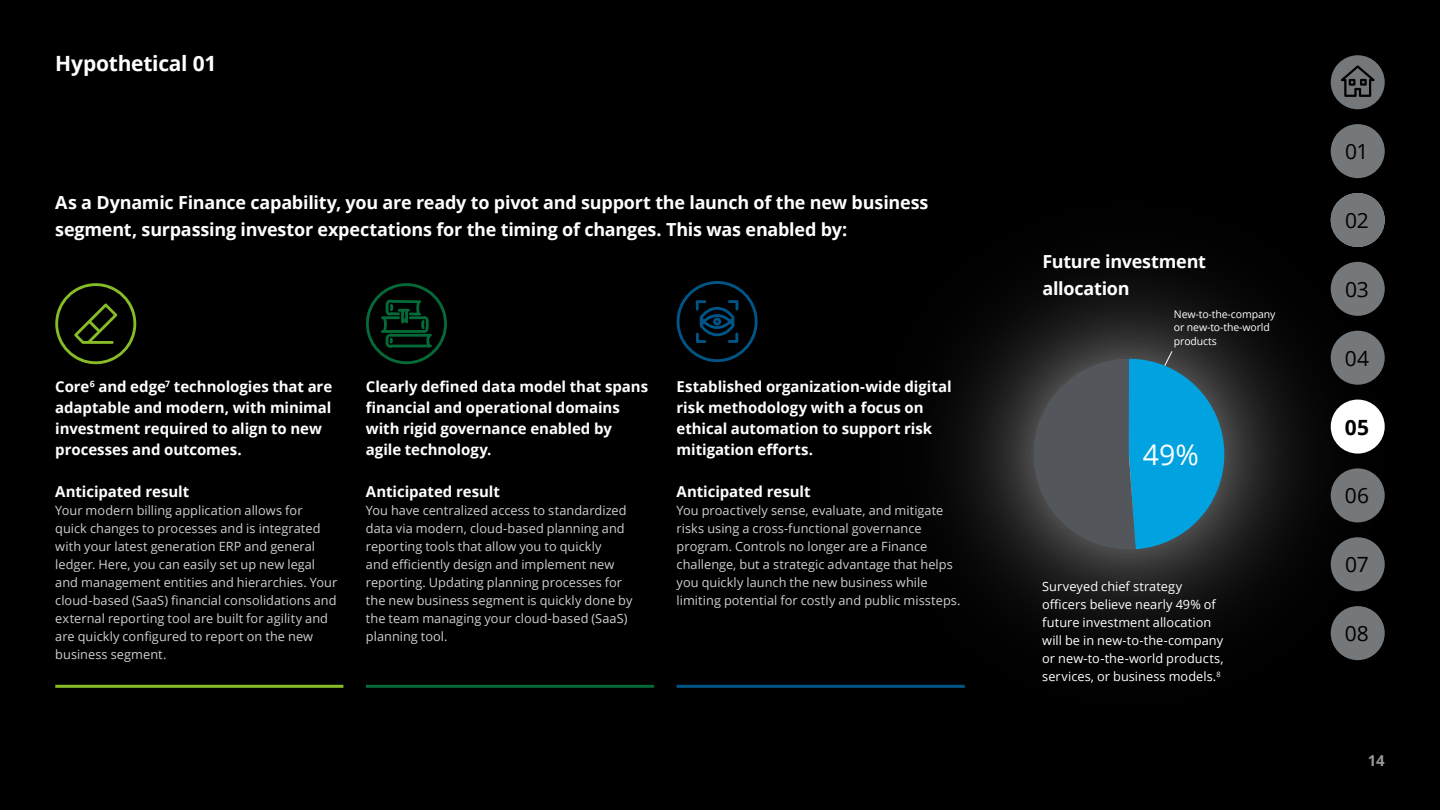
<style>
.page{position:relative;width:1440px;height:810px;background:#000}
.page>*{position:absolute;margin:0;border:0;box-sizing:border-box;transform-origin:0 0}
.t1{font:28.5px "Open Sans";color:#fff}
.t2{font:700 21px "Open Sans";letter-spacing:-.01em;color:#fff}
.t3{font:21px "Open Sans";letter-spacing:-.015em;color:#000}
.t4{font:700 21px "Open Sans";color:#000}
.t5{font:700 18px/27px "Open Sans";letter-spacing:-.015em;color:#fff}
.t6{font:700 15px/21px "Open Sans";letter-spacing:-.005em;color:#fff}
.t7{font:700 15px "Open Sans";color:#97999b}
.t8{font:12.75px/18px "Open Sans";letter-spacing:.005em;color:#d0d0ce}
.t9{font:12.75px/18px "Open Sans";letter-spacing:.005em;color:#fff}
.t10{font:10.5px/13.5px "Open Sans";letter-spacing:-.01em;color:#fff}
</style>
<div class="page">
<svg style="left:867px;top:137px;width:518px;height:548px"></svg>
<svg style="left:1030px;top:350px;width:194px;height:203px;background:#2e6980"></svg>
<svg style="left:55px;top:283px;width:81px;height:81px"></svg>
<svg style="left:366px;top:283px;width:81px;height:81px"></svg>
<svg style="left:677px;top:281px;width:81px;height:81px"></svg>
<hr style="left:55px;top:685px;width:288px;height:3px;background:#86bc25">
<hr style="left:366px;top:685px;width:288px;height:3px;background:#046a38">
<hr style="left:677px;top:685px;width:288px;height:3px;background:#005587">
<div style="left:1331px;top:468px;width:54px;height:54px;background:#75787b;border-radius:50%"></div>
<div style="left:1331px;top:400px;width:54px;height:54px;background:#fff;border-radius:50%"></div>
<div style="left:1331px;top:331px;width:54px;height:54px;background:#75787b;border-radius:50%"></div>
<div style="left:1331px;top:124px;width:54px;height:54px;background:#75787b;border-radius:50%"></div>
<svg style="left:1331px;top:55px;width:54px;height:54px"></svg>
<div style="left:1331px;top:262px;width:54px;height:54px;background:#75787b;border-radius:50%"></div>
<div style="left:1331px;top:193px;width:54px;height:54px;background:#75787b;border-radius:50%"></div>
<div style="left:1331px;top:537px;width:54px;height:54px;background:#75787b;border-radius:50%"></div>
<div style="left:1331px;top:606px;width:54px;height:54px;background:#75787b;border-radius:50%"></div>
<h2 class="t2" style="left:55px;top:49px;width:163px">Hypothetical 01</h2>
<h3 class="t5" style="left:55px;top:188px;width:875px">As a Dynamic Finance capability, you are ready to pivot and support the launch of the new business segment, surpassing investor expectations for the timing of changes. This was enabled by:</h3>
<p class="t6" style="left:55px;top:375px;width:278px">Core<sup>6</sup> and edge<sup>7</sup> technologies that are adaptable and modern, with minimal investment required to align to new processes and outcomes.</p>
<p class="t6" style="left:55px;top:480px;width:135px">Anticipated result</p>
<p class="t8" style="left:55px;top:501px;width:283px">Your modern billing application allows for quick changes to processes and is integrated with your latest generation ERP and general ledger. Here, you can easily set up new legal and management entities and hierarchies. Your cloud-based (SaaS) financial consolidations and external reporting tool are built for agility and are quickly configured to report on the new business segment.</p>
<p class="t6" style="left:366px;top:375px;width:284px">Clearly defined data model that spans financial and operational domains with rigid governance enabled by agile technology.</p>
<p class="t6" style="left:366px;top:480px;width:135px">Anticipated result</p>
<p class="t8" style="left:366px;top:501px;width:268px">You have centralized access to standardized data via modern, cloud-based planning and reporting tools that allow you to quickly<br>and efficiently design and implement new reporting. Updating planning processes for the new business segment is quickly done by the team managing your cloud-based (SaaS) planning tool.</p>
<p class="t6" style="left:677px;top:375px;width:276px">Established organization-wide digital risk methodology with a focus on ethical automation to support risk mitigation efforts.</p>
<p class="t6" style="left:677px;top:480px;width:135px">Anticipated result</p>
<p class="t8" style="left:677px;top:501px;width:285px">You proactively sense, evaluate, and mitigate risks using a cross-functional governance program. Controls no longer are a Finance challenge, but a strategic advantage that helps you quickly launch the new business while limiting potential for costly and public missteps.</p>
<h3 class="t5" style="left:1042px;top:248px;width:165px">Future investment allocation</h3>
<p class="t10" style="left:1174px;top:307px;width:103px">New-to-the-company or new-to-the-world products</p>
<h1 class="t1" style="left:1143px;top:436px;width:58px">49%</h1>
<p class="t9" style="left:1042px;top:577px;width:183px">Surveyed chief strategy officers believe nearly 49% of future investment allocation will be in new-to-the-company or new-to-the-world products, services, or business models.<sup>8</sup></p>
<h2 class="t3" style="left:1345px;top:137px;width:25px">01</h2>
<h2 class="t3" style="left:1345px;top:206px;width:25px">02</h2>
<h2 class="t3" style="left:1345px;top:275px;width:25px">03</h2>
<h2 class="t3" style="left:1345px;top:344px;width:26px">04</h2>
<h2 class="t4" style="left:1345px;top:412px;width:26px">05</h2>
<h2 class="t3" style="left:1345px;top:481px;width:26px">06</h2>
<h2 class="t3" style="left:1345px;top:550px;width:25px">07</h2>
<h2 class="t3" style="left:1345px;top:619px;width:26px">08</h2>
<p class="t7" style="left:1368px;top:750px;width:18px">14</p>
</div>
